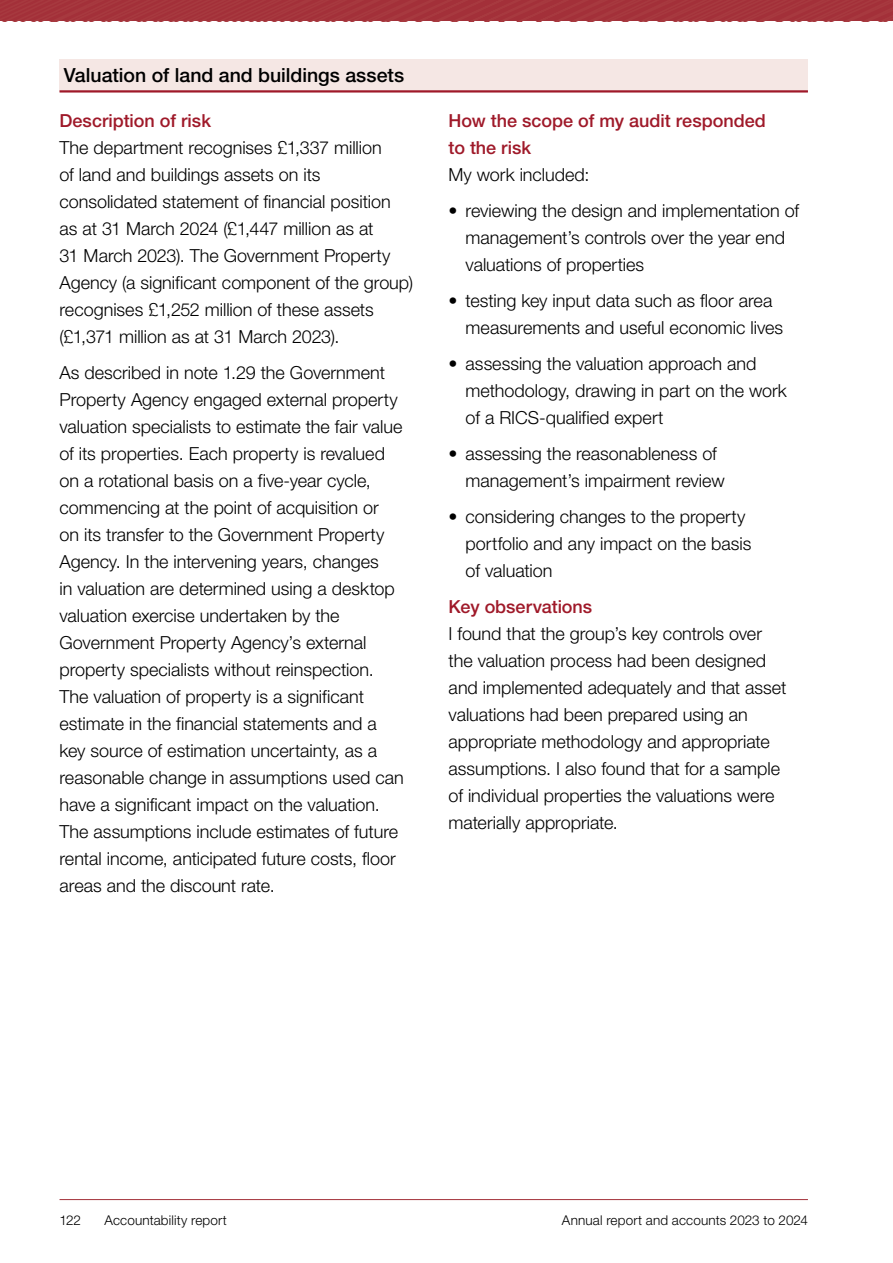
<style>
.page{position:relative;width:893px;height:1263px;background:#fff}
.page>*{position:absolute;margin:0;border:0;box-sizing:border-box;transform-origin:0 0}
.H3_shaded__Audit_approach{font:500 19.5px "Helvetica Neue LT Pro";color:#000}
.Body_Text{font:300 18px/27px "Helvetica Neue LT Pro";color:#000}
.t1{font:500 18px/27px "Helvetica Neue LT Pro";color:#9f1929}
.t2{font:300 13.5px "Helvetica Neue LT Pro";letter-spacing:.01em;color:#000}
</style>
<div class="page">
<div style="left:0;top:0;width:893px;height:21px;background:#a4333b"></div>
<hr style="left:60px;top:1199px;width:748px;height:1px;background:#a33039">
<div style="left:60px;top:59px;width:748px;height:33px;background:#f5e7e4"></div>
<hr style="left:60px;top:90px;width:748px;height:3px;background:#9f1929">
<h3 class="H3_shaded__Audit_approach" style="left:64px;top:63px;width:342px">Valuation of land and buildings assets</h3>
<h4 class="t1" style="left:60px;top:107px;width:153px">Description of risk</h4>
<p class="Body_Text" style="left:60px;top:134px;width:355px">The department recognises £1,337 million<br>of land and buildings assets on its consolidated statement of financial position as at 31 March 2024 (£1,447 million as at<br>31 March 2023). The Government Property Agency (a significant component of the group) recognises £1,252 million of these assets (£1,371 million as at 31 March 2023).</p>
<p class="Body_Text" style="left:60px;top:359px;width:346px">As described in note 1.29 the Government Property Agency engaged external property valuation specialists to estimate the fair value of its properties. Each property is revalued on a rotational basis on a five-year cycle, commencing at the point of acquisition or<br>on its transfer to the Government Property Agency. In the intervening years, changes<br>in valuation are determined using a desktop valuation exercise undertaken by the Government Property Agency’s external property specialists without reinspection.<br>The valuation of property is a significant estimate in the financial statements and a key source of estimation uncertainty, as a reasonable change in assumptions used can have a significant impact on the valuation.<br>The assumptions include estimates of future rental income, anticipated future costs, floor areas and the discount rate.</p>
<h4 class="t1" style="left:449px;top:107px;width:319px">How the scope of my audit responded to the risk</h4>
<p class="Body_Text" style="left:449px;top:161px;width:142px">My work included:</p>
<p class="Body_Text" style="left:466px;top:197px;width:335px;text-indent:-17px">• reviewing the design and implementation of management’s controls over the year end valuations of properties</p>
<p class="Body_Text" style="left:466px;top:287px;width:319px;text-indent:-17px">• testing key input data such as floor area measurements and useful economic lives</p>
<p class="Body_Text" style="left:466px;top:350px;width:323px;text-indent:-17px">• assessing the valuation approach and methodology, drawing in part on the work of a RICS-qualified expert</p>
<p class="Body_Text" style="left:466px;top:440px;width:261px;text-indent:-17px">• assessing the reasonableness of management’s impairment review</p>
<p class="Body_Text" style="left:466px;top:503px;width:287px;text-indent:-17px">• considering changes to the property portfolio and any impact on the basis of valuation</p>
<h4 class="t1" style="left:449px;top:593px;width:145px">Key observations</h4>
<p class="Body_Text" style="left:449px;top:620px;width:339px">I found that the group’s key controls over the valuation process had been designed and implemented adequately and that asset valuations had been prepared using an appropriate methodology and appropriate assumptions. I also found that for a sample of individual properties the valuations were materially appropriate.</p>
<p class="t2" style="left:60px;top:1212px;width:23px">122</p>
<p class="t2" style="left:105px;top:1212px;width:124px">Accountability report</p>
<p class="t2" style="left:562px;top:1212px;width:247px">Annual report and accounts 2023 to 2024</p>
</div>
